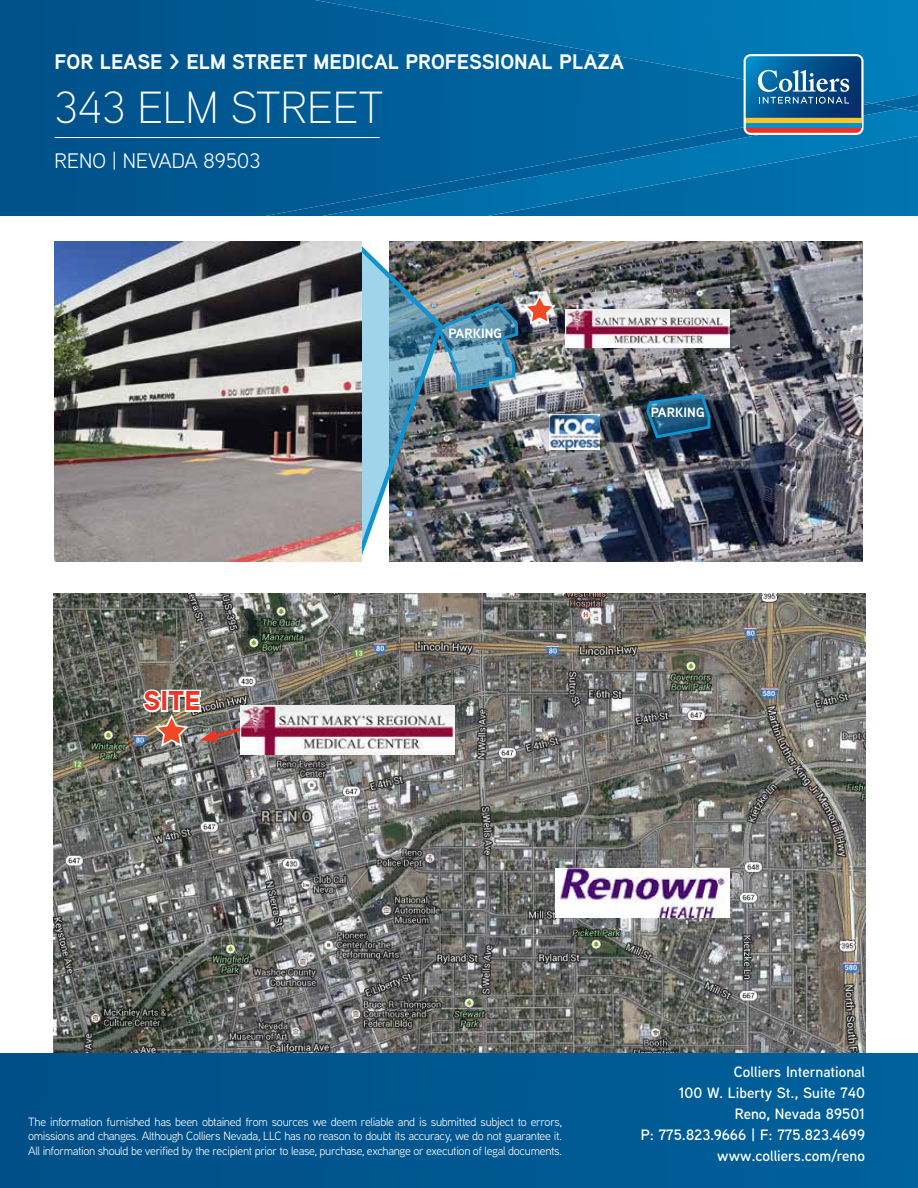
<style>
.page{position:relative;width:918px;height:1188px;background:#fff}
.page>*{position:absolute;margin:0;border:0;box-sizing:border-box;transform-origin:0 0}
.t1{font:300 45px "Aaux Next";color:#fff}
.t2{font:900 27.3px "Aaux Next";color:#ee3525}
.t3{font:700 21px "Aaux Next";color:#fff}
.t4{font:21px "Aaux Next";color:#fff}
.t5{font:600 15px/21px "Aaux Next";color:#fff;text-align:right}
.t6{font:700 13.5px "Aaux Next";color:#fff}
.t7{font:12px/14.4px "Aaux Next";letter-spacing:-.025em;color:#fff;text-align:justify}
</style>
<div class="page">
<img style="left:54px;top:593px;width:811px;height:460px">
<img style="left:556px;top:869px;width:173px;height:49px">
<img style="left:141px;top:688px;width:131px;height:60px">
<img style="left:241px;top:705px;width:214px;height:50px">
<div style="left:0;top:1053px;width:637px;height:135px;background:#00548e"></div>
<div style="left:637px;top:1053px;width:93px;height:135px;background:#005c96"></div>
<div style="left:730px;top:1053px;width:188px;height:135px;background:#005f99"></div>
<img style="left:557px;top:242px;width:306px;height:319px">
<img style="left:566px;top:309px;width:163px;height:38px">
<img style="left:54px;top:242px;width:296px;height:319px">
<div style="left:0;top:0;width:314px;height:216px;background:#00558e"></div>
<div style="left:314px;top:0;width:52px;height:202px;background:#005c95"></div>
<div style="left:366px;top:54px;width:263px;height:162px;background:#00619c"></div>
<div style="left:629px;top:103px;width:289px;height:113px;background:#006fab"></div>
<img style="left:315px;top:0;width:603px;height:5px">
<img style="left:338px;top:4px;width:580px;height:50px">
<img style="left:602px;top:53px;width:316px;height:50px">
<img style="left:872px;top:95px;width:46px;height:14px">
<img style="left:616px;top:122px;width:211px;height:70px">
<img style="left:826px;top:109px;width:92px;height:44px">
<img style="left:354px;top:171px;width:211px;height:45px">
<img style="left:564px;top:165px;width:53px;height:37px">
<img style="left:343px;top:212px;width:13px;height:4px">
<img style="left:596px;top:136px;width:102px;height:29px">
<img style="left:697px;top:103px;width:204px;height:43px">
<img style="left:342px;top:183px;width:103px;height:29px">
<img style="left:444px;top:155px;width:153px;height:38px">
<img style="left:265px;top:202px;width:78px;height:14px">
<svg style="left:744px;top:54px;width:120px;height:81px;background:#477696"></svg>
<hr style="left:55px;top:137px;width:325px;height:1px;background:#fff">
<img style="left:557px;top:415px;width:43px;height:35px">
<img style="left:350px;top:241px;width:207px;height:321px">
<svg style="left:644px;top:392px;width:68px;height:48px;background:#1e5374"></svg>
<h3 class="t3" style="left:55px;top:47px;width:571px">FOR LEASE &gt; ELM STREET MEDICAL PROFESSIONAL PLAZA</h3>
<h1 class="t1" style="left:55px;top:77px;width:330px">343 ELM STREET</h1>
<h3 class="t4" style="left:55px;top:146px;width:207px">RENO | NEVADA 89503</h3>
<p class="t6" style="left:448px;top:323px;width:55px">PARKING</p>
<p class="t6" style="left:651px;top:403px;width:55px">PARKING</p>
<h2 class="t2" style="left:144px;top:681px;width:59px">SITE</h2>
<p class="t7" style="left:28px;top:1114px;width:536px">The information furnished has been obtained from sources we deem reliable and is submitted subject to errors, omissions and changes. Although Colliers Nevada, LLC has no reason to doubt its accuracy, we do not guarantee it.<br>All information should be verified by the recipient prior to lease, purchase, exchange or execution of legal documents.</p>
<p class="t5" style="left:641px;top:1061px;width:226px">Colliers International<br>100 W. Liberty St., Suite 740<br>Reno, Nevada 89501<br>P: 775.823.9666 | F: 775.823.4699 www.colliers.com/reno</p>
</div>
